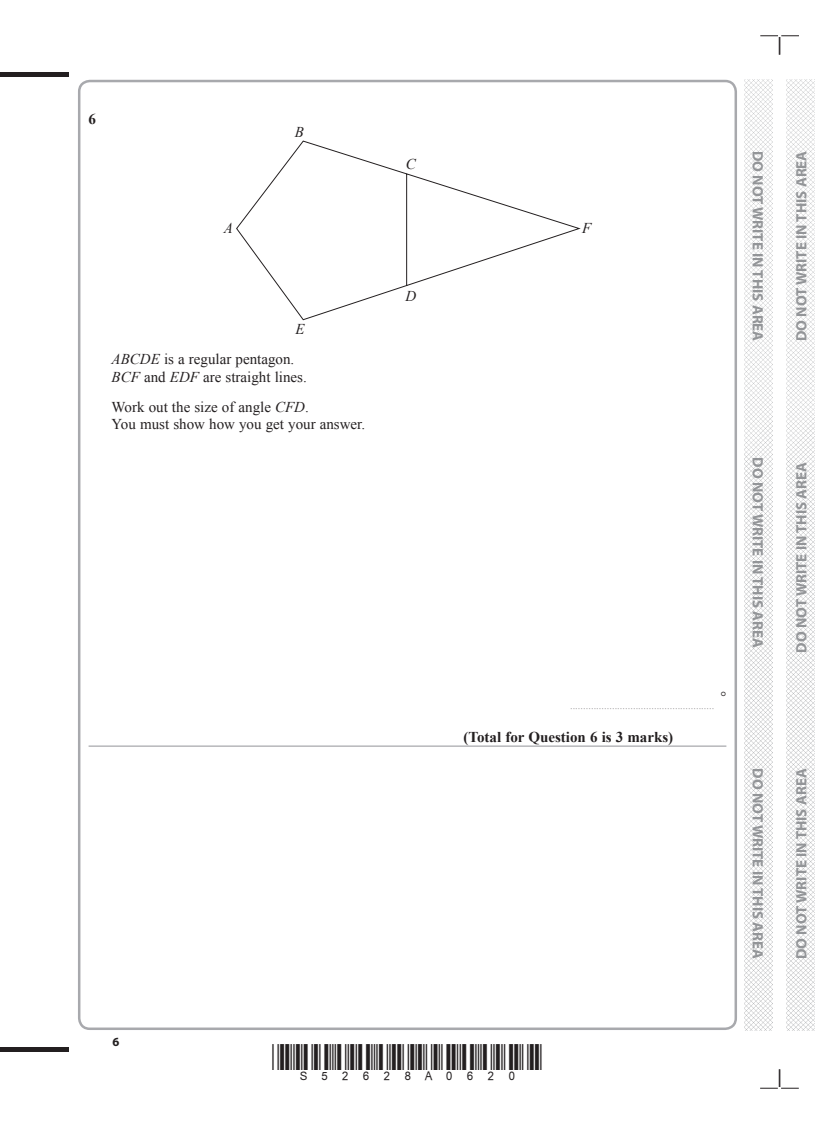
<style>
.page{position:relative;width:815px;height:1124px;background:#fff}
.page>*{position:absolute;margin:0;border:0;box-sizing:border-box;transform-origin:0 0}
.t1{font:700 15px "Myriad Pro";color:#939598}
.t2{font:15px/17.5px "Times New Roman";color:#231f20}
.t3{font:700 15px "Times New Roman";color:#231f20}
.t4{font:italic 15px "Times New Roman";color:#231f20}
.t5{font:700 12.5px "Myriad Pro";color:#231f20}
.t6{font:7.5px "Times New Roman";color:#231f20}
.s1{font-style:italic}
</style>
<div class="page">
<div style="left:0;top:72px;width:69px;height:5px;background:#231f20"></div>
<hr style="left:0;top:1047px;width:69px;height:4px;background:#231f20">
<svg style="left:760px;top:35px;width:39px;height:20px"></svg>
<svg style="left:760px;top:1069px;width:39px;height:19px"></svg>
<img style="left:744px;top:80px;width:28px;height:949px">
<img style="left:787px;top:80px;width:28px;height:949px">
<hr style="left:89px;top:745px;width:637px;height:1px;background:#a8a9ad">
<svg style="left:236px;top:140px;width:344px;height:181px"></svg>
<p class="t3" style="left:89px;top:108px;width:9px">6</p>
<p class="t4" style="left:224px;top:217px;width:11px">A</p>
<p class="t4" style="left:295px;top:122px;width:11px">B</p>
<p class="t4" style="left:295px;top:319px;width:11px">E</p>
<p class="t2" style="left:112px;top:350px;width:197px"><span class="s1">ABCDE</span> is a regular pentagon.<br><span class="s1">BCF</span> and <span class="s1">EDF</span> are straight lines.</p>
<p class="t2" style="left:112px;top:397px;width:255px">Work out the size of angle <span class="s1">CFD</span>.<br>You must show how you get your answer.</p>
<p class="t4" style="left:406px;top:154px;width:12px">C</p>
<p class="t4" style="left:406px;top:286px;width:12px">D</p>
<p class="t5" style="left:112px;top:1033px;width:8px">6</p>
<p class="t4" style="left:582px;top:217px;width:11px">F</p>
<p class="t1" style="left:767px;top:151px;width:192px;rotate:90deg">DO NOT WRITE IN THIS AREA</p>
<p class="t1" style="left:792px;top:341px;width:192px;rotate:-90deg">DO NOT WRITE IN THIS AREA</p>
<p class="t2" style="left:720px;top:687px;width:7px">°</p>
<p class="t6" style="left:570px;top:701px;width:145px">.......................................................</p>
<p class="t3" style="left:463px;top:726px;width:211px">(Total for Question 6 is 3 marks)</p>
<p class="t1" style="left:767px;top:457px;width:192px;rotate:90deg">DO NOT WRITE IN THIS AREA</p>
<p class="t1" style="left:792px;top:652px;width:192px;rotate:-90deg">DO NOT WRITE IN THIS AREA</p>
<p class="t1" style="left:767px;top:768px;width:192px;rotate:90deg">DO NOT WRITE IN THIS AREA</p>
<p class="t1" style="left:792px;top:958px;width:192px;rotate:-90deg">DO NOT WRITE IN THIS AREA</p>
</div>
